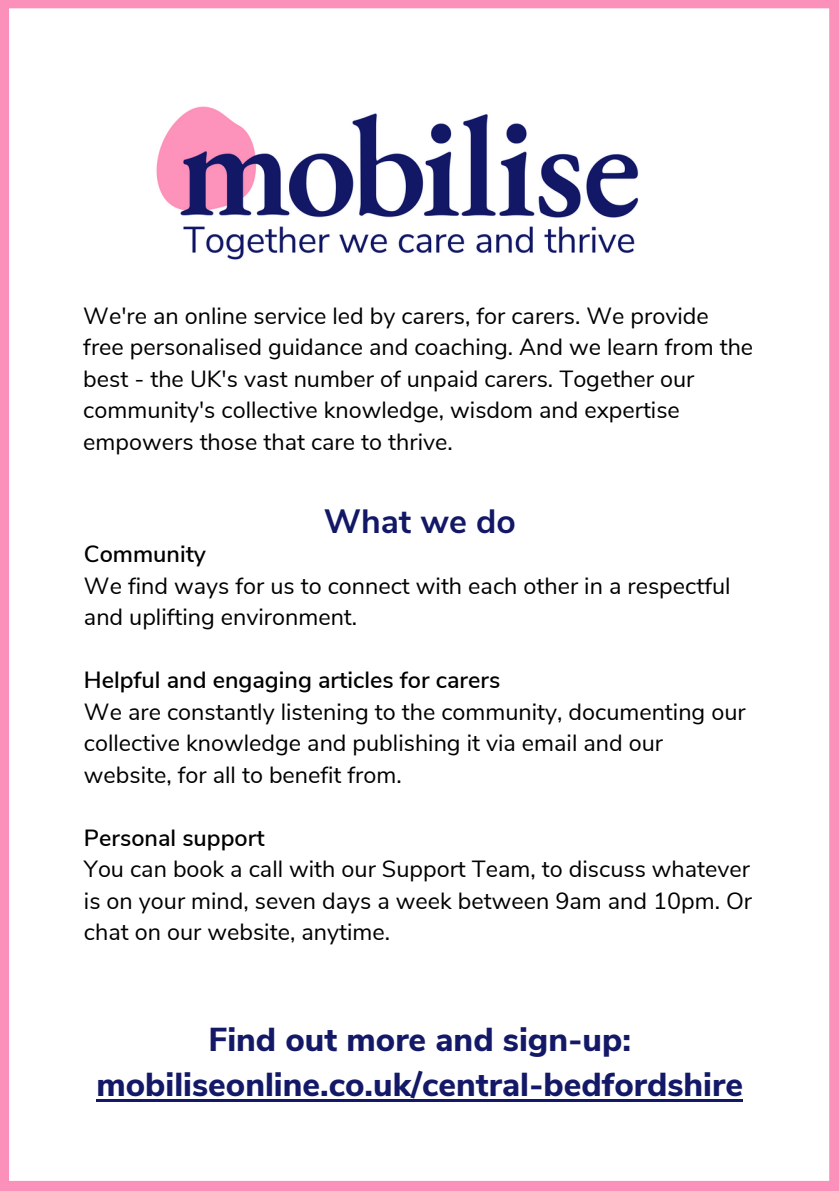
<style>
.page{position:relative;width:839px;height:1191px;background:#fff}
.page>*{position:absolute;margin:0;border:0;box-sizing:border-box;transform-origin:0 0}
.t1{font:700 33.6px "Nunito Sans";color:#121866}
.t2{font:800 33.2px/45px "Nunito Sans";color:#131967;text-align:center}
.t3{font:23.4px/31.6px "Nunito Sans";color:#000}
.t4{font:600 23.4px "Nunito Sans";color:#000}
</style>
<div class="page">
<div style="left:0;top:0;width:838px;height:8px;background:#fb91ba"></div>
<div style="left:0;top:1181px;width:838px;height:10px;background:#fb91ba"></div>
<div style="left:0;top:0;width:9px;height:1187px;background:#fb91ba"></div>
<div style="left:829px;top:0;width:9px;height:1184px;background:#fb91ba"></div>
<img style="left:156px;top:106px;width:483px;height:154px">
<hr style="left:96px;top:1099px;width:647px;height:3px;background:#131967">
<p class="t3" style="left:83px;top:300px;width:671px">We're an online service led by carers, for carers. We provide free personalised guidance and coaching. And we learn from the best - the UK's vast number of unpaid carers. Together our community's collective knowledge, wisdom and expertise empowers those that care to thrive.</p>
<p class="t1" style="left:324px;top:499px;width:193px">What we do</p>
<p class="t4" style="left:84px;top:539px;width:124px">Community</p>
<p class="t3" style="left:84px;top:570px;width:648px">We find ways for us to connect with each other in a respectful and uplifting environment.</p>
<p class="t4" style="left:84px;top:665px;width:418px">Helpful and engaging articles for carers</p>
<p class="t3" style="left:84px;top:696px;width:663px">We are constantly listening to the community, documenting our collective knowledge and publishing it via email and our website, for all to benefit from.</p>
<p class="t4" style="left:84px;top:822px;width:182px">Personal support</p>
<p class="t3" style="left:84px;top:854px;width:669px;text-align:justify">You can book a call with our Support Team, to discuss whatever is on your mind, seven days a week between 9am and 10pm. Or chat on our website, anytime.</p>
<p class="t2" style="left:96px;top:1018px;width:648px">Find out more and sign-up: mobiliseonline.co.uk/central-bedfordshire</p>
</div>
